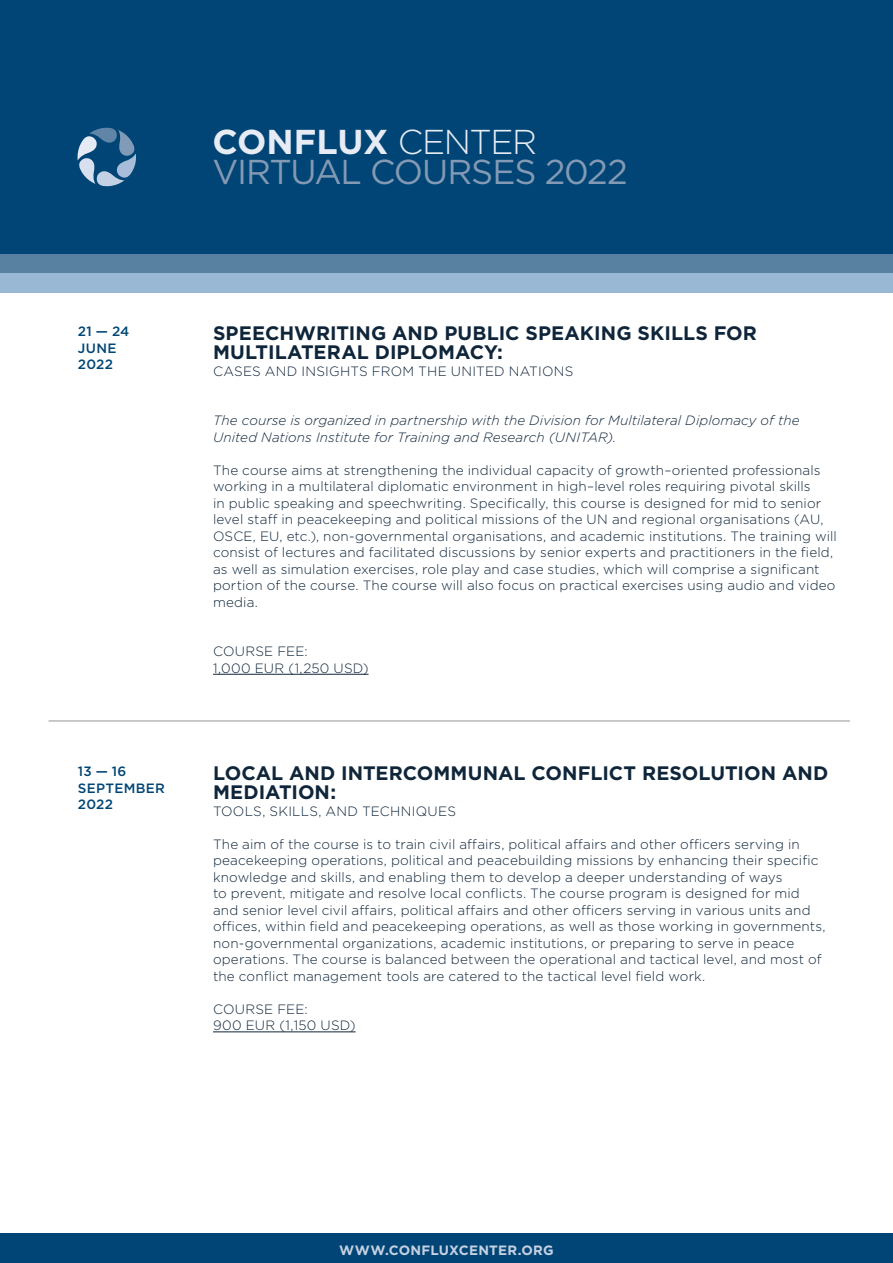
<style>
.page{position:relative;width:893px;height:1263px;background:#fff}
.page>*{position:absolute;margin:0;border:0;box-sizing:border-box;transform-origin:0 0}
.t1{font:34.5px/30px "Gotham";letter-spacing:-.035em;color:#849ab4}
.t2{font:700 19.5px/19.5px "Gotham";color:#0f253a}
.t3{font:300 13.5px/16.5px "Gotham";letter-spacing:.01em;color:#0f253a}
.t4{font:italic 300 13.5px/16.5px "Gotham";letter-spacing:.005em;color:#0f253a}
.t5{font:500 13.5px/16.5px "Gotham";letter-spacing:.02em;color:#004575}
.t6{font:700 13.5px "Gotham";letter-spacing:.015em;color:#c6d1e3}
.s1{font-weight:700;color:#e6ebf4}
.s2{font-weight:300;color:#e6ebf4}
</style>
<div class="page">
<div style="left:0;top:207px;width:893px;height:86px;background:#99b8d4"></div>
<div style="left:0;top:150px;width:893px;height:123px;background:#5780a1"></div>
<div style="left:0;top:1233px;width:893px;height:30px;background:#004575"></div>
<div style="left:0;top:0;width:893px;height:254px;background:#004575"></div>
<svg style="left:77px;top:127px;width:59px;height:60px"></svg>
<hr style="left:49px;top:721px;width:801px;height:1px;background:#919496">
<hr style="left:213px;top:674px;width:156px;height:1px;background:#0f253a">
<hr style="left:213px;top:1031px;width:143px;height:1px;background:#0f253a">
<h1 class="t1" style="left:213px;top:126px;width:417px"><span class="s1">CONFLUX</span> <span class="s2">CENTER<br></span>VIRTUAL COURSES 2022</h1>
<p class="t5" style="left:78px;top:323px;width:53px">21 — 24<br>JUNE<br>2022</p>
<p class="t5" style="left:78px;top:763px;width:89px">13 — 16<br>SEPTEMBER<br>2022</p>
<h2 class="t2" style="left:213px;top:323px;width:545px">SPEECHWRITING AND PUBLIC SPEAKING SKILLS FOR<br>MULTILATERAL DIPLOMACY:</h2>
<p class="t3" style="left:213px;top:362px;width:362px">CASES AND INSIGHTS FROM THE UNITED NATIONS</p>
<p class="t4" style="left:213px;top:412px;width:588px">The course is organized in partnership with the Division for Multilateral Diplomacy of the<br>United Nations Institute for Training and Research (UNITAR).</p>
<p class="t3" style="left:213px;top:461px;width:625px">The course aims at strengthening the individual capacity of growth–oriented professionals working in a multilateral diplomatic environment in high–level roles requiring pivotal skills<br>in public speaking and speechwriting. Specifically, this course is designed for mid to senior level staff in peacekeeping and political missions of the UN and regional organisations (AU, OSCE, EU, etc.), non-governmental organisations, and academic institutions. The training will consist of lectures and facilitated discussions by senior experts and practitioners in the field, as well as simulation exercises, role play and case studies, which will comprise a significant portion of the course. The course will also focus on practical exercises using audio and video media.</p>
<p class="t3" style="left:213px;top:643px;width:157px">COURSE FEE:<br>1,000 EUR (1,250 USD)</p>
<h2 class="t2" style="left:213px;top:763px;width:617px">LOCAL AND INTERCOMMUNAL CONFLICT RESOLUTION AND<br>MEDIATION:</h2>
<p class="t3" style="left:213px;top:803px;width:244px">TOOLS, SKILLS, AND TECHNIQUES</p>
<p class="t3" style="left:213px;top:835px;width:614px">The aim of the course is to train civil affairs, political affairs and other officers serving in peacekeeping operations, political and peacebuilding missions by enhancing their specific knowledge and skills, and enabling them to develop a deeper understanding of ways<br>to prevent, mitigate and resolve local conflicts. The course program is designed for mid and senior level civil affairs, political affairs and other officers serving in various units and offices, within field and peacekeeping operations, as well as those working in governments, non-governmental organizations, academic institutions, or preparing to serve in peace operations. The course is balanced between the operational and tactical level, and most of the conflict management tools are catered to the tactical level field work.</p>
<p class="t3" style="left:213px;top:1000px;width:144px">COURSE FEE:<br>900 EUR (1,150 USD)</p>
<p class="t6" style="left:339px;top:1241px;width:216px">WWW.CONFLUXCENTER.ORG</p>
</div>
